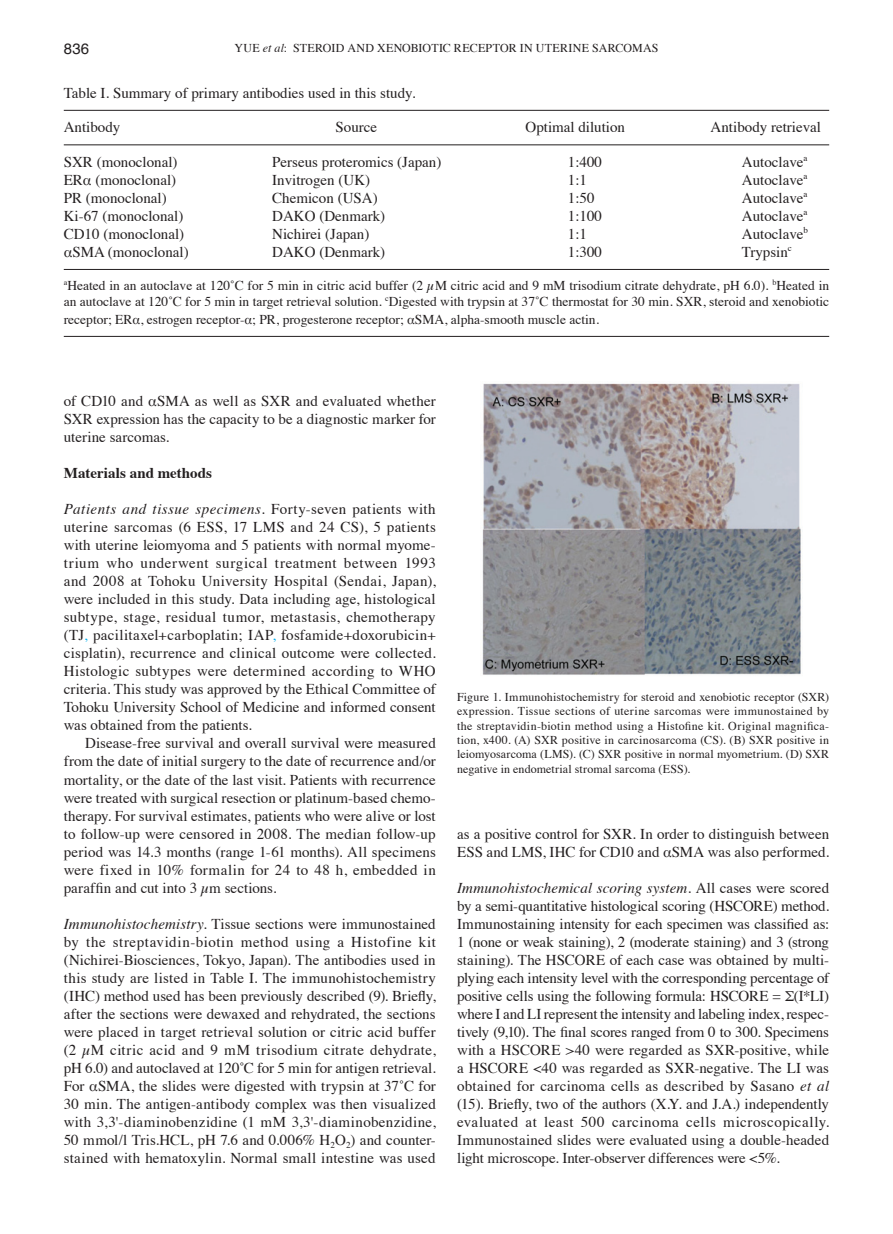
<style>
.page{position:relative;width:893px;height:1234px;background:#fff}
.page>*{position:absolute;margin:0;border:0;box-sizing:border-box;transform-origin:0 0}
.Body_with_subheading{font:15px/18px "Times";color:#231f20;text-align:justify}
.Body_with_indent{font:15px/18px "Times";letter-spacing:.005em;color:#231f20;text-align:justify}
.Tables{font:15px "Times";color:#231f20}
.Section_heading{font:700 15px "Times";letter-spacing:.005em;color:#231f20}
.t1{font:15px "Helvetica";color:#231f20}
.Tables-2{font:13.5px/16.2px "Times";color:#231f20}
.Figure_legend{font:12px/14.4px "Times";letter-spacing:.005em;color:#231f20;text-align:justify}
.Running_Title{font:12px "Times";letter-spacing:.015em;color:#231f20}
.s1{font-style:italic}
.s2{font-size:14.25px}
.s3{font-size:12.75px}
.s4{color:#00aeef}
</style>
<div class="page">
<img style="left:482px;top:383px;width:319px;height:292px">
<hr style="left:64px;top:110px;width:765px;height:1px;background:#231f20">
<hr style="left:64px;top:144px;width:765px;height:1px;background:#231f20">
<hr style="left:64px;top:269px;width:765px;height:1px;background:#231f20">
<hr style="left:64px;top:336px;width:765px;height:1px;background:#231f20">
<p class="t1" style="left:64px;top:37px;width:27px">836</p>
<p class="Running_Title" style="left:234px;top:36px;width:426px">YUE <span class="s1">et al</span>: STEROID AND XENOBIOTIC RECEPTOR IN UTERINE SARCOMAS</p>
<p class="Tables" style="left:64px;top:79px;width:353px">Table I. Summary of primary antibodies used in this study.</p>
<p class="Tables" style="left:64px;top:113px;width:58px">Antibody</p>
<p class="Tables" style="left:335px;top:113px;width:43px">Source</p>
<p class="Tables" style="left:525px;top:113px;width:101px">Optimal dilution</p>
<p class="Tables" style="left:711px;top:113px;width:112px">Antibody retrieval</p>
<p class="Tables" style="left:64px;top:148px;width:115px">SXR (monoclonal)</p>
<p class="Tables" style="left:272px;top:148px;width:171px">Perseus proteromics (Japan)</p>
<p class="Tables" style="left:568px;top:148px;width:36px">1:400</p>
<p class="Tables" style="left:742px;top:148px;width:67px">Autoclave<sup>a</sup></p>
<p class="Tables" style="left:64px;top:166px;width:114px">ER<span class="s2">α</span> (monoclonal)</p>
<p class="Tables" style="left:272px;top:166px;width:99px">Invitrogen (UK)</p>
<p class="Tables" style="left:568px;top:166px;width:21px">1:1</p>
<p class="Tables" style="left:742px;top:166px;width:67px">Autoclave<sup>a</sup></p>
<p class="Tables" style="left:64px;top:184px;width:104px">PR (monoclonal)</p>
<p class="Tables" style="left:272px;top:184px;width:107px">Chemicon (USA)</p>
<p class="Tables" style="left:568px;top:184px;width:28px">1:50</p>
<p class="Tables" style="left:742px;top:184px;width:67px">Autoclave<sup>a</sup></p>
<p class="Tables" style="left:64px;top:202px;width:121px">Ki-67 (monoclonal)</p>
<p class="Tables" style="left:272px;top:202px;width:114px">DAKO (Denmark)</p>
<p class="Tables" style="left:568px;top:202px;width:36px">1:100</p>
<p class="Tables" style="left:742px;top:202px;width:67px">Autoclave<sup>a</sup></p>
<p class="Tables" style="left:64px;top:220px;width:122px">CD10 (monoclonal)</p>
<p class="Tables" style="left:272px;top:220px;width:99px">Nichirei (Japan)</p>
<p class="Tables" style="left:568px;top:220px;width:21px">1:1</p>
<p class="Tables" style="left:742px;top:220px;width:68px">Autoclave<sup>b</sup></p>
<p class="Tables" style="left:64px;top:238px;width:126px"><span class="s2">α</span>SMA (monoclonal)</p>
<p class="Tables" style="left:272px;top:238px;width:114px">DAKO (Denmark)</p>
<p class="Tables" style="left:568px;top:238px;width:36px">1:300</p>
<p class="Tables" style="left:742px;top:238px;width:52px">Trypsin<sup>c</sup></p>
<p class="Tables-2" style="left:64px;top:276px;width:767px"><sup>a</sup>Heated in an autoclave at 120˚C for 5 min in citric acid buffer (2 µM citric acid and 9 mM trisodium citrate dehydrate, pH 6.0). <sup>b</sup>Heated in an autoclave at 120˚C for 5 min in target retrieval solution. <sup>c</sup>Digested with trypsin at 37˚C thermostat for 30 min. SXR, steroid and xenobiotic</p>
<p class="Tables-2" style="left:64px;top:310px;width:537px">receptor; ER<span class="s3">α</span>, estrogen receptor-<span class="s3">α</span>; PR, progesterone receptor; <span class="s3">α</span>SMA, alpha-smooth muscle actin.</p>
<p class="Body_with_indent" style="left:64px;top:391px;width:374px">of CD10 and <span class="s2">α</span>SMA as well as SXR and evaluated whether SXR expression has the capacity to be a diagnostic marker for uterine sarcomas.</p>
<p class="Section_heading" style="left:64px;top:458px;width:150px">Materials and methods</p>
<p class="Body_with_subheading" style="left:64px;top:499px;width:374px"><span class="s1">Patients and tissue specimens.</span> Forty-seven patients with uterine sarcomas (6 ESS, 17 LMS and 24 CS), 5 patients with uterine leiomyoma and 5 patients with normal myome&shy;trium who underwent surgical treatment between 1993 and 2008 at Tohoku University Hospital (Sendai, Japan), were included in this study. Data including age, histological subtype, stage, residual tumor, metastasis, chemotherapy (TJ<span class="s4">,</span> pacilitaxel+carboplatin; IAP<span class="s4">,</span> fosfamide+doxorubicin+ cisplatin), recurrence and clinical outcome were collected.<br>Histologic subtypes were determined according to WHO criteria. This study was approved by the Ethical Committee of Tohoku University School of Medicine and informed consent was obtained from the patients.</p>
<p class="Body_with_indent" style="left:64px;top:733px;width:374px;text-indent:21px">Disease-free survival and overall survival were measured from the date of initial surgery to the date of recurrence and/or mortality, or the date of the last visit. Patients with recurrence were treated with surgical resection or platinum-based chemo&shy;therapy. For survival estimates, patients who were alive or lost to follow-up were censored in 2008. The median follow-up period was 14.3 months (range 1-61 months). All specimens were fixed in 10% formalin for 24 to 48 h, embedded in paraffin and cut into 3 µm sections.</p>
<p class="Body_with_subheading" style="left:64px;top:913px;width:374px"><span class="s1">Immunohistochemistry.</span> Tissue sections were immunostained by the streptavidin-biotin method using a Histofine kit (Nichirei-Biosciences, Tokyo, Japan). The antibodies used in this study are listed in Table I. The immunohistochemistry (IHC) method used has been previously described (9). Briefly, after the sections were dewaxed and rehydrated, the sections were placed in target retrieval solution or citric acid buffer (2 µM citric acid and 9 mM trisodium citrate dehydrate, pH 6.0) and autoclaved at 120˚C for 5 min for antigen retrieval.<br>For <span class="s2">α</span>SMA, the slides were digested with trypsin at 37˚C for 30 min. The antigen-antibody complex was then visualized with 3,3'-diaminobenzidine (1 mM 3,3'-diaminobenzidine, 50 mmol/l Tris.HCL, pH 7.6 and 0.006% H<sub>2</sub>O<sub>2</sub>) and counter&shy;stained with hematoxylin. Normal small intestine was used</p>
<p class="Figure_legend" style="left:457px;top:688px;width:374px">Figure 1. Immunohistochemistry for steroid and xenobiotic receptor (SXR) expression. Tissue sections of uterine sarcomas were immunostained by the streptavidin-biotin method using a Histofine kit. Original magnifica&shy;tion, x400. (A) SXR positive in carcinosarcoma (CS). (B) SXR positive in leiomyosarcoma (LMS). (C) SXR positive in normal myometrium. (D) SXR negative in endometrial stromal sarcoma (ESS).</p>
<p class="Body_with_subheading" style="left:457px;top:823px;width:374px">as a positive control for SXR. In order to distinguish between<br>ESS and LMS, IHC for CD10 and <span class="s2">α</span>SMA was also performed.</p>
<p class="Body_with_subheading" style="left:457px;top:877px;width:374px"><span class="s1">Immunohistochemical scoring system.</span> All cases were scored by a semi-quantitative histological scoring (HSCORE) method.<br>Immunostaining intensity for each specimen was classified as:<br>1 (none or weak staining), 2 (moderate staining) and 3 (strong staining). The HSCORE of each case was obtained by multi&shy;plying each intensity level with the corresponding percentage of positive cells using the following formula: HSCORE = <span class="s2">Σ</span>(I*LI) where I and LI represent the intensity and labeling index, respec&shy;tively (9,10). The final scores ranged from 0 to 300. Specimens with a HSCORE &gt;40 were regarded as SXR-positive, while a HSCORE &lt;40 was regarded as SXR-negative. The LI was obtained for carcinoma cells as described by Sasano <span class="s1">et al </span>(15). Briefly, two of the authors (X.Y. and J.A.) independently evaluated at least 500 carcinoma cells microscopically.<br>Immunostained slides were evaluated using a double-headed light microscope. Inter-observer differences were &lt;5%.</p>
</div>
